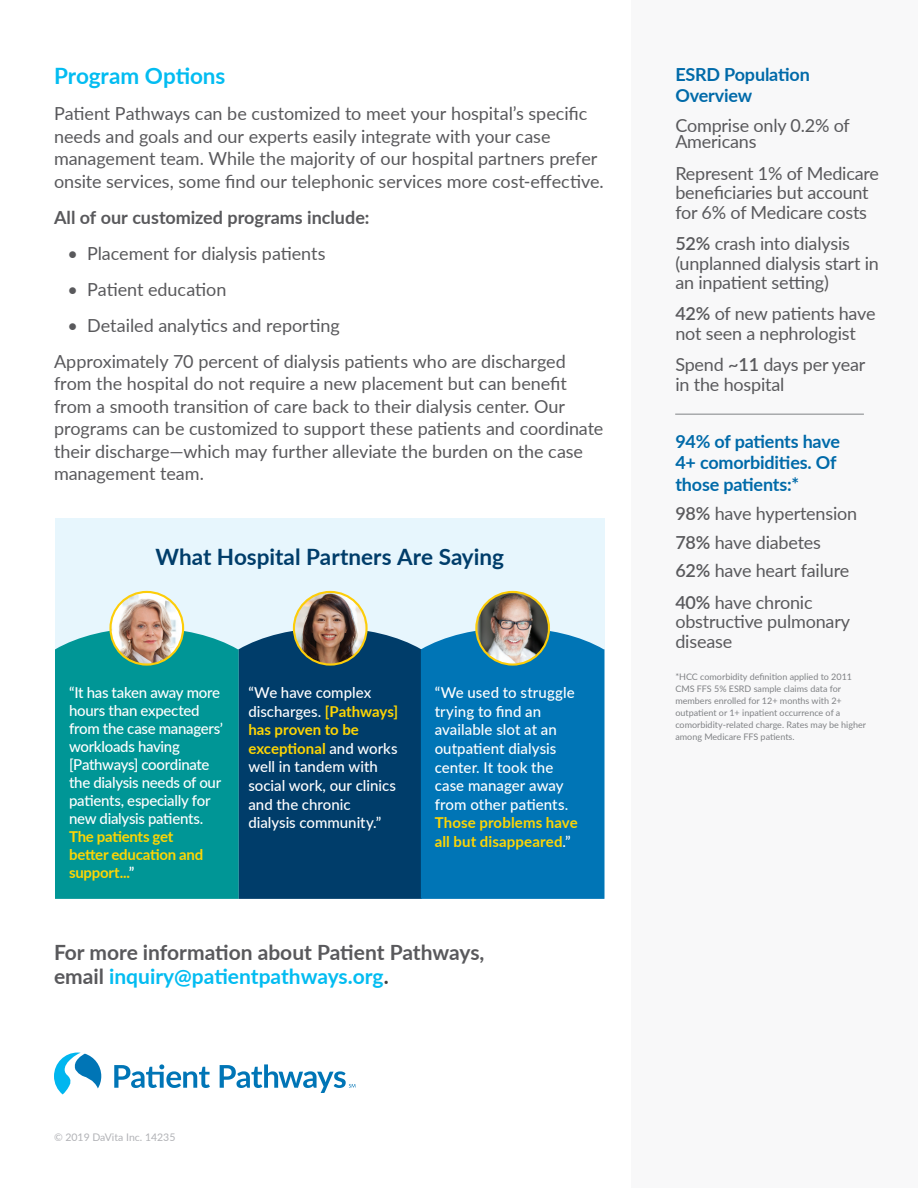
<style>
.page{position:relative;width:918px;height:1188px;background:#fff}
.page>*{position:absolute;margin:0;border:0;box-sizing:border-box;transform-origin:0 0}
.t1{font:700 22.5px "Lato";color:#003d6a}
.t2{font:700 22.5px "Lato";letter-spacing:-.005em;color:#03bcf1}
.t3{font:700 21px/24px "Lato";color:#59595c}
.t4{font:18px/19.5px "Lato";letter-spacing:-.005em;color:#59595c}
.t5{font:700 18px/21.6px "Lato";letter-spacing:-.01em;color:#006aa9}
.t6{font:700 18px "Lato";color:#59595c}
.t7{font:500 15px/18.6px "Lato";letter-spacing:-.005em;color:#fff}
.t8{font:700 15px/18px "Lato";color:#fed503}
.t9{font:10.5px "Lato";color:#b2b3b7}
.t10{font:9px/12px "Lato";color:#808285}
.s1{font-weight:600;color:#fff}
.s2{font-weight:700;color:#fed503}
.s3{font-weight:500;color:#fff}
.s4{color:#03bcf1}
.s5{color:#3e3e3f}
.s6{font-weight:600}
</style>
<div class="page">
<div style="left:632px;top:0;width:286px;height:1188px;background:#f8f8f9"></div>
<div style="left:55px;top:518px;width:549px;height:379px;background:#e7f6fd"></div>
<div style="left:239px;top:628px;width:182px;height:271px;background:#003d6a"></div>
<div style="left:421px;top:631px;width:183px;height:268px;background:#0075b6"></div>
<div style="left:55px;top:628px;width:184px;height:271px;background:#009696"></div>
<img style="left:294px;top:592px;width:73px;height:73px;border-radius:36px">
<div style="left:293px;top:591px;width:75px;height:75px;border:2px solid #fdcd09;border-radius:50%"></div>
<img style="left:476px;top:592px;width:73px;height:73px;border-radius:36px">
<div style="left:475px;top:591px;width:75px;height:75px;border:2px solid #fdcd09;border-radius:50%"></div>
<img style="left:111px;top:592px;width:72px;height:73px;border-radius:36px">
<div style="left:109px;top:591px;width:75px;height:75px;border:2px solid #fdcd09;border-radius:50%"></div>
<hr style="left:675px;top:414px;width:189px;height:1px;background:#808285">
<svg style="left:114px;top:1064px;width:96px;height:24px"></svg>
<svg style="left:54px;top:1053px;width:47px;height:41px"></svg>
<svg style="left:220px;top:1064px;width:136px;height:29px"></svg>
<p class="t2" style="left:54px;top:60px;width:173px">Program Options</p>
<p class="t4" style="left:54px;top:102px;width:551px;line-height:22.5px">Patient Pathways can be customized to meet your hospital’s specific needs and goals and our experts easily integrate with your case management team. While the majority of our hospital partners prefer onsite services, some find our telephonic services more cost-effective.</p>
<p class="t6" style="left:54px;top:204px;width:317px">All of our customized programs include:</p>
<p class="t4" style="left:68px;top:243px;width:260px">• Placement for dialysis patients</p>
<p class="t4" style="left:68px;top:279px;width:160px">• Patient education</p>
<p class="t4" style="left:54px;top:306px;width:513px;line-height:36px;text-indent:14px">• Detailed analytics and reporting<br>Approximately 70 percent of dialysis patients who are discharged</p>
<p class="t4" style="left:54px;top:372px;width:551px;line-height:22.5px">from the hospital do not require a new placement but can benefit from a smooth transition of care back to their dialysis center. Our programs can be customized to support these patients and coordinate their discharge—which may further alleviate the burden on the case management team.</p>
<p class="t1" style="left:156px;top:540px;width:350px">What Hospital Partners Are Saying</p>
<p class="t7" style="left:69px;top:683px;width:155px;line-height:18px">“It has taken away more hours than expected from the case managers’ workloads having [Pathways] coordinate the dialysis needs of our patients, especially for new dialysis patients.</p>
<p class="t8" style="left:69px;top:827px;width:136px">The patients get better education and support...<span class="s1">”</span></p>
<p class="t7" style="left:248px;top:683px;width:151px">“We have complex discharges. <span class="s2">[Pathways] has proven to be exceptional</span> and works well in tandem with social work, our clinics and the chronic dialysis community.”</p>
<p class="t7" style="left:435px;top:683px;width:141px">“We used to struggle trying to find an available slot at an outpatient dialysis center. It took the case manager away from other patients.</p>
<p class="t8" style="left:435px;top:813px;width:145px;line-height:18.6px">Those problems have all but disappeared<span class="s3">.”</span></p>
<p class="t3" style="left:54px;top:939px;width:432px">For more information about Patient Pathways, email <span class="s4">inquiry@patientpathways.org</span><span class="s5">.</span></p>
<p class="t9" style="left:54px;top:1130px;width:123px">© 2019 DaVita Inc. 14235</p>
<p class="t5" style="left:675px;top:63px;width:136px">ESRD Population<br>Overview</p>
<p class="t4" style="left:675px;top:116px;width:176px;line-height:16.5px">Comprise only 0.2% of<br>Americans</p>
<p class="t4" style="left:675px;top:162px;width:205px">Represent 1% of Medicare beneficiaries but account for 6% of Medicare costs</p>
<p class="t4" style="left:675px;top:233px;width:205px"><span class="s6">52%</span> crash into dialysis (unplanned dialysis start in an inpatient setting)</p>
<p class="t4" style="left:675px;top:303px;width:202px"><span class="s6">42%</span> of new patients have not seen a nephrologist</p>
<p class="t4" style="left:675px;top:354px;width:192px">Spend <span class="s6">~11</span> days per year in the hospital</p>
<p class="t5" style="left:675px;top:430px;width:166px">94% of patients have<br>4+ comorbidities. Of those patients:*</p>
<p class="t4" style="left:675px;top:499px;width:183px;line-height:28.5px"><span class="s6">98%</span> have hypertension<br><span class="s6">78%</span> have diabetes<br><span class="s6">62%</span> have heart failure</p>
<p class="t4" style="left:675px;top:592px;width:176px"><span class="s6">40%</span> have chronic obstructive pulmonary disease</p>
<p class="t10" style="left:675px;top:670px;width:192px">*HCC comorbidity definition applied to 2011<br>CMS FFS 5% ESRD sample claims data for members enrolled for 12+ months with 2+ outpatient or 1+ inpatient occurrence of a comorbidity-related charge. Rates may be higher among Medicare FFS patients.</p>
</div>
